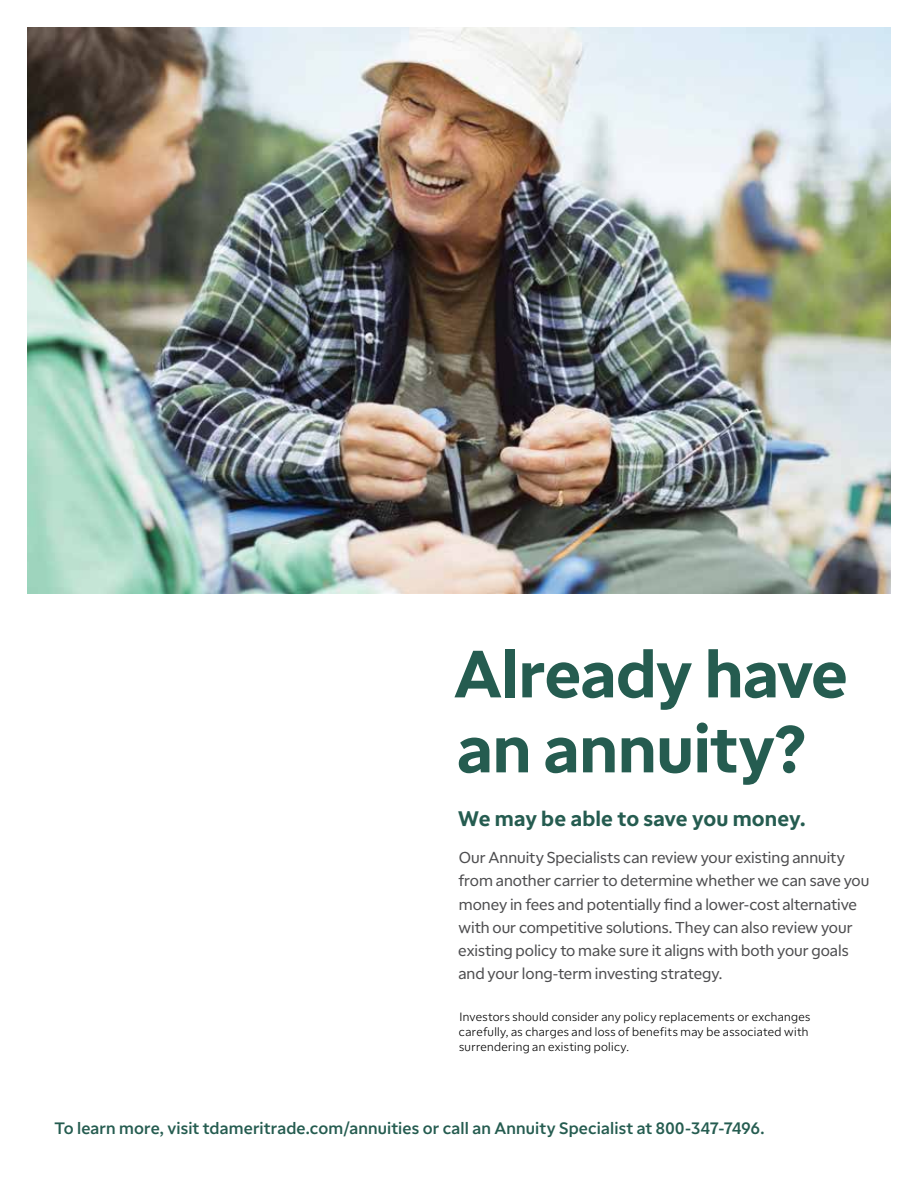
<style>
.page{position:relative;width:918px;height:1188px;background:#fff}
.page>*{position:absolute;margin:0;border:0;box-sizing:border-box;transform-origin:0 0}
.t1{font:700 66px/75px "TD Ameritrade";letter-spacing:-.01em;color:#255c50}
.t2{font:700 21px "TD Ameritrade";letter-spacing:.005em;color:#255c50}
.t3{font:16.5px "TD Ameritrade Med";letter-spacing:.01em;color:#255c50}
.t4{font:15.75px/23.2px "TD Ameritrade Reg";letter-spacing:-.005em;color:#4d4d4f}
.t5{font:12px/15px "TD Ameritrade Lt";letter-spacing:.025em;color:#000}
</style>
<div class="page">
<img style="left:27px;top:27px;width:864px;height:567px">
<h1 class="t1" style="left:454px;top:633px;width:396px">Already have an annuity?</h1>
<h2 class="t2" style="left:458px;top:804px;width:349px">We may be able to save you money.</h2>
<p class="t4" style="left:458px;top:845px;width:413px">Our Annuity Specialists can review your existing annuity from another carrier to determine whether we can save you money in fees and potentially find a lower-cost alternative with our competitive solutions. They can also review your existing policy to make sure it aligns with both your goals and your long-term investing strategy.</p>
<p class="t5" style="left:459px;top:1009px;width:353px">Investors should consider any policy replacements or exchanges carefully, as charges and loss of benefits may be associated with surrendering an existing policy.</p>
<p class="t3" style="left:54px;top:1117px;width:712px">To learn more, visit tdameritrade.com/annuities or call an Annuity Specialist at 800-347-7496.</p>
</div>
